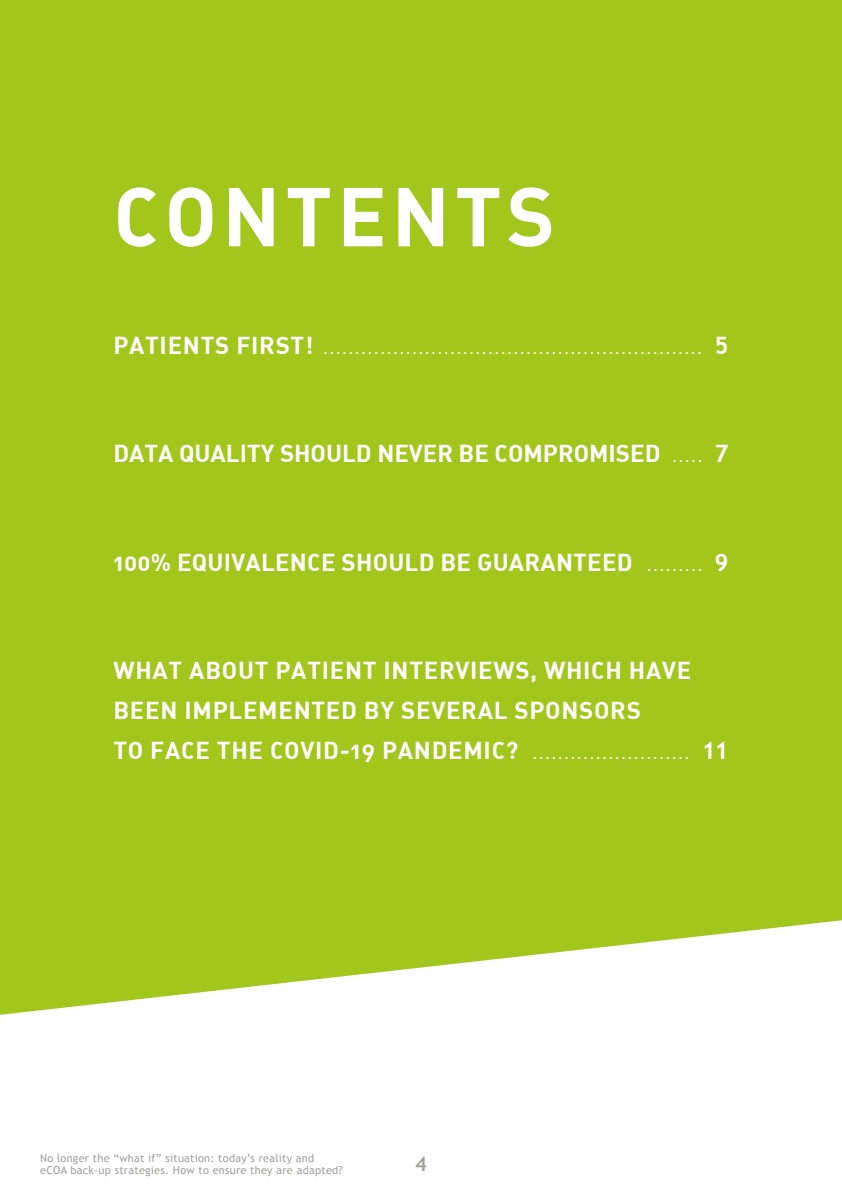
<style>
.page{position:relative;width:842px;height:1191px;background:#fff}
.page>*{position:absolute;margin:0;border:0;box-sizing:border-box;transform-origin:0 0}
.t1{font:82px "DIN Bold Alternate";letter-spacing:.06em;color:#fff}
.t2{font:24px/40px "DIN Bold Alternate";letter-spacing:.03em;color:#fff}
.t3{font:300 24px "DIN";color:#fff}
.t4{font:24px "DIN Bold Alternate";letter-spacing:.01em;color:#fff}
.t5{font:24px "DIN Bold Alternate";color:#fff}
.t6{font:700 24px "Trebuchet MS";color:#fff}
.t7{font:700 20px "Trebuchet MS";color:#a1a1a0}
.t8{font:11px/12px "Trebuchet MS";letter-spacing:.02em;color:#a1a1a0}
.s1{font-family:"DIN Bold Alternate";font-weight:400}
.s2{font-family:"Trebuchet MS";font-weight:700}
.s3{font-family:"DIN";font-weight:300}
</style>
<div class="page">
<div style="left:0;top:0;width:842px;height:1014px;background:#a2c61c"></div>
<h1 class="t1" style="left:113px;top:163px;width:443px">CONTENTS</h1>
<p class="t3" style="left:113px;top:331px;width:617px"><span class="s1">PATIENTS FIRST!</span> ............................................................ <span class="s2">5</span></p>
<p class="t5" style="left:113px;top:438px;width:549px">DATA QUALITY SHOULD NEVER BE COMPROMISED</p>
<p class="t6" style="left:714px;top:439px;width:16px">7</p>
<p class="t4" style="left:113px;top:546px;width:617px">100% EQUIVALENCE SHOULD BE GUARANTEED <span class="s3">.........</span> <span class="s2">9</span></p>
<p class="t2" style="left:113px;top:649px;width:617px">WHAT ABOUT PATIENT INTERVIEWS, WHICH HAVE<br>BEEN IMPLEMENTED BY SEVERAL SPONSORS<br>TO FACE THE COVID-19 PANDEMIC? <span class="s3">.........................</span> <span class="s2">11</span></p>
<p class="t8" style="left:40px;top:1152px;width:304px">No longer the “what if” situation: today’s reality and eCOA back-up strategies. How to ensure they are adapted?</p>
<p class="t7" style="left:415px;top:1151px;width:13px">4</p>
</div>
